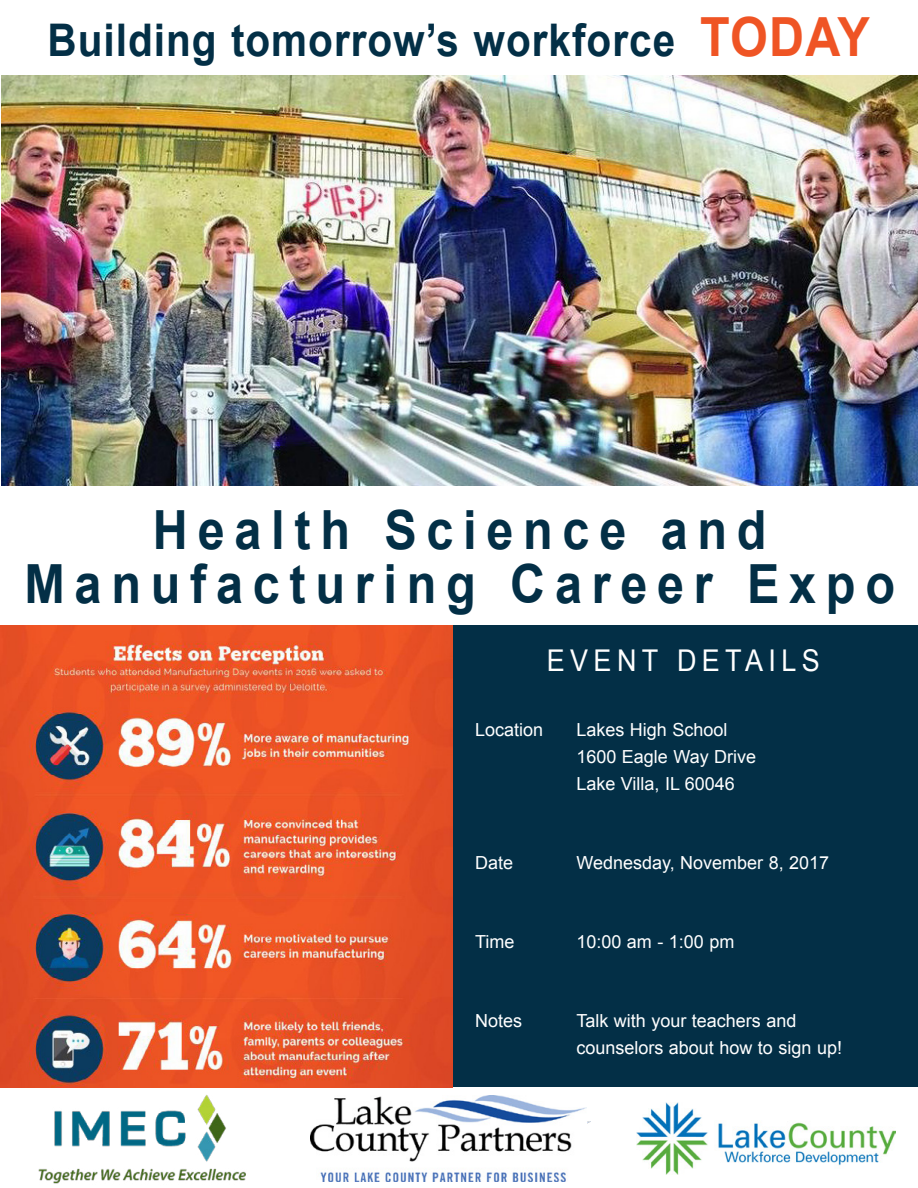
<style>
.page{position:relative;width:918px;height:1188px;background:#fff}
.page>*{position:absolute;margin:0;border:0;box-sizing:border-box;transform-origin:0 0}
.t1{font:700 54px/54px "Arial";letter-spacing:.2em;color:#032f46;text-align:center;scale:.9 1}
.t2{font:700 45px "Arial";letter-spacing:.025em;color:#032f46;scale:.9 1}
.t3{font:30px "Arial";letter-spacing:.2em;color:#fff;scale:.9 1}
.t4{font:18px/27px "Arial";color:#fff}
.s1{font-size:54px;color:#ef5424}
</style>
<div class="page">
<div style="left:0;top:626px;width:918px;height:461px;background:#032f46"></div>
<img style="left:2px;top:75px;width:916px;height:410px">
<img style="left:0;top:626px;width:453px;height:461px">
<img style="left:38px;top:1095px;width:208px;height:89px">
<img style="left:310px;top:1096px;width:276px;height:86px">
<img style="left:636px;top:1103px;width:260px;height:72px">
<h2 class="t2" style="left:48px;top:10px;width:915px">Building tomorrow’s workforce <span class="s1">TODAY</span></h2>
<h1 class="t1" style="left:24px;top:504px;width:969px">Health Science and<br>Manufacturing Career Expo</h1>
<h3 class="t3" style="left:547px;top:641px;width:305px">EVENT DETAILS</h3>
<p class="t4" style="left:475px;top:716px;width:70px">Location</p>
<p class="t4" style="left:576px;top:716px;width:181px">Lakes High School<br>1600 Eagle Way Drive<br>Lake Villa, IL 60046</p>
<p class="t4" style="left:475px;top:849px;width:40px">Date</p>
<p class="t4" style="left:576px;top:849px;width:254px">Wednesday, November 8, 2017</p>
<p class="t4" style="left:475px;top:928px;width:41px">Time</p>
<p class="t4" style="left:576px;top:928px;width:160px">10:00 am - 1:00 pm</p>
<p class="t4" style="left:475px;top:1007px;width:49px">Notes</p>
<p class="t4" style="left:576px;top:1007px;width:267px">Talk with your teachers and counselors about how to sign up!</p>
</div>
